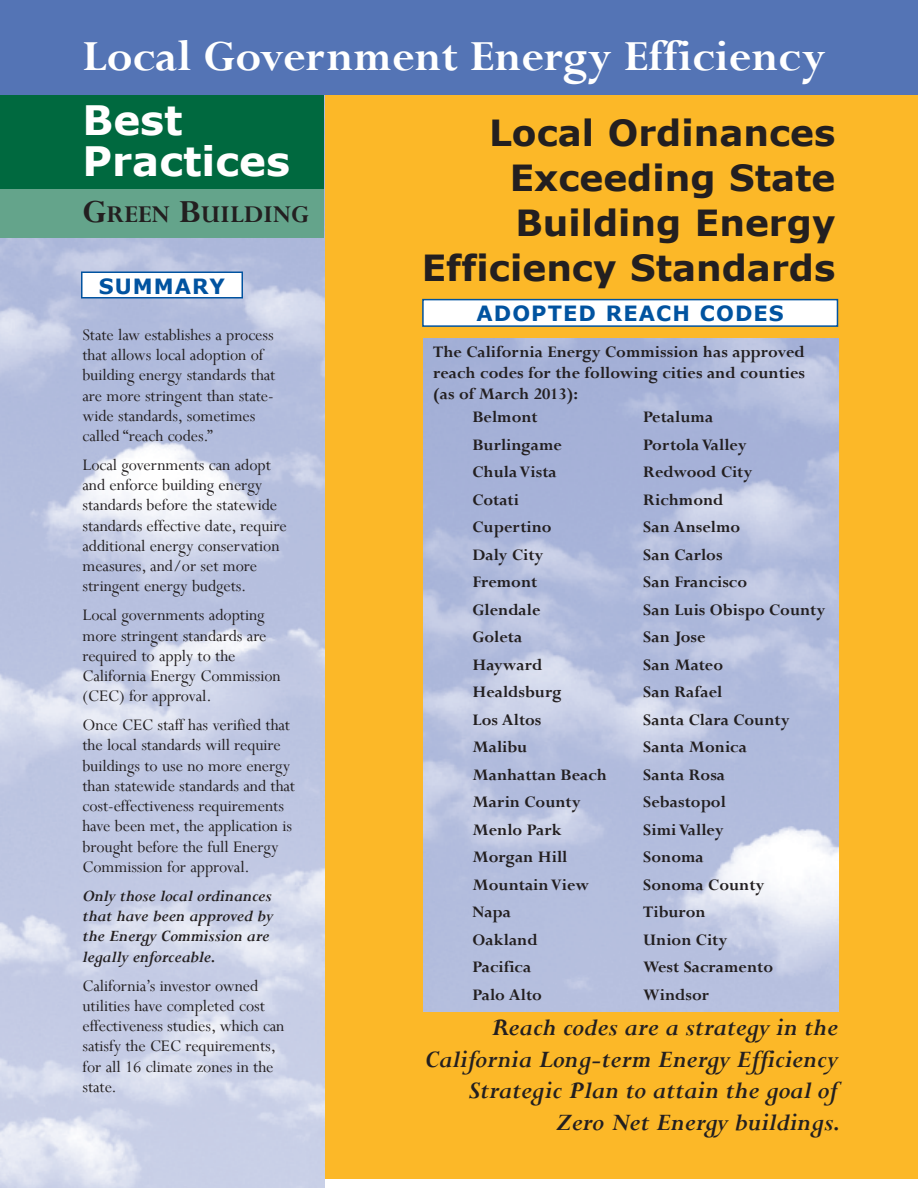
<style>
.page{position:relative;width:918px;height:1188px;background:#fff}
.page>*{position:absolute;margin:0;border:0;box-sizing:border-box;transform-origin:0 0}
.t1{font:700 48px "Perpetua";color:#fff}
.t2{font:700 40.5px/40.5px "Verdana";color:#fff}
.t3{font:700 36px/45px "Verdana";color:#231f20;text-align:right}
.t4{font:italic 700 27px/31.5px "Perpetua";color:#231f20;text-align:right}
.t5{font:700 27px "Perpetua";color:#231f20}
.t6{font:700 21px "Verdana";letter-spacing:.05em;color:#0153a0}
.t7{font:18px/20.2px "Perpetua";letter-spacing:-.005em;color:#231f20}
.t8{font:700 18px/21px "Perpetua";color:#231f20;text-align:justify}
.t9{font:italic 700 18px/20.2px "Perpetua";letter-spacing:-.005em;color:#231f20}
.s1{font-size:36px}
</style>
<div class="page">
<div style="left:324px;top:0;width:594px;height:1179px;background:#fcb828"></div>
<img style="left:0;top:238px;width:324px;height:950px">
<div style="left:0;top:0;width:918px;height:68px;background:#5474b5"></div>
<div style="left:0;top:94px;width:324px;height:95px;background:#00693f"></div>
<div style="left:0;top:189px;width:324px;height:49px;background:#64a48b"></div>
<div style="left:82px;top:272px;width:160px;height:26px;background:#fff"></div>
<div style="left:81px;top:272px;width:162px;height:26px;border:2px solid #0153a0"></div>
<div style="left:0;top:27px;width:918px;height:67px;background:#5474b5"></div>
<div style="left:423px;top:300px;width:414px;height:26px;background:#fff"></div>
<div style="left:422px;top:299px;width:416px;height:28px;border:2px solid #0153a0"></div>
<img style="left:423px;top:339px;width:415px;height:672px">
<p class="t1" style="left:82px;top:26px;width:745px">Local Government Energy Efficiency</p>
<p class="t2" style="left:82px;top:99px;width:209px">Best<br>Practices</p>
<p class="t5" style="left:82px;top:197px;width:226px"><span class="s1">G</span>REEN <span class="s1">B</span>UILDING</p>
<p class="t6" style="left:99px;top:271px;width:128px">SUMMARY</p>
<p class="t7" style="left:82px;top:324px;width:194px">State law establishes a process that allows local adoption of building energy standards that are more stringent than state&shy;wide standards, sometimes called “reach codes.”</p>
<p class="t7" style="left:82px;top:454px;width:206px">Local governments can adopt and enforce building energy standards before the statewide standards effective date, require additional energy conservation measures, and/or set more stringent energy budgets.</p>
<p class="t7" style="left:82px;top:605px;width:200px">Local governments adopting more stringent standards are required to apply to the<br>California Energy Commission (CEC) for approval.</p>
<p class="t7" style="left:82px;top:715px;width:214px">Once CEC staff has verified that the local standards will require buildings to use no more energy than statewide standards and that cost-effectiveness requirements have been met, the application is brought before the full Energy<br>Commission for approval.</p>
<p class="t9" style="left:82px;top:885px;width:192px">Only those local ordinances that have been approved by the Energy Commission are legally enforceable.</p>
<p class="t7" style="left:82px;top:975px;width:204px">California’s investor owned utilities have completed cost effectiveness studies, which can satisfy the CEC requirements, for all 16 climate zones in the state.</p>
<p class="t3" style="left:422px;top:110px;width:415px">Local Ordinances<br>Exceeding State<br>Building Energy<br>Efficiency Standards</p>
<p class="t6" style="left:477px;top:298px;width:309px">ADOPTED REACH CODES</p>
<p class="t8" style="left:433px;top:341px;width:373px">The California Energy Commission has approved reach codes for the following cities and counties (as of March 2013):</p>
<p class="t8" style="left:472px;top:406px;width:67px">Belmont</p>
<p class="t8" style="left:472px;top:434px;width:91px">Burlingame</p>
<p class="t8" style="left:472px;top:461px;width:86px">Chula Vista</p>
<p class="t8" style="left:472px;top:489px;width:48px">Cotati</p>
<p class="t8" style="left:472px;top:516px;width:81px">Cupertino</p>
<p class="t8" style="left:472px;top:544px;width:73px">Daly City</p>
<p class="t8" style="left:472px;top:571px;width:66px">Fremont</p>
<p class="t8" style="left:472px;top:599px;width:70px">Glendale</p>
<p class="t8" style="left:472px;top:626px;width:51px">Goleta</p>
<p class="t8" style="left:472px;top:654px;width:71px">Hayward</p>
<p class="t8" style="left:472px;top:681px;width:91px">Healdsburg</p>
<p class="t8" style="left:472px;top:709px;width:71px">Los Altos</p>
<p class="t8" style="left:472px;top:736px;width:56px">Malibu</p>
<p class="t8" style="left:472px;top:764px;width:136px">Manhattan Beach</p>
<p class="t8" style="left:472px;top:791px;width:110px">Marin County</p>
<p class="t8" style="left:472px;top:819px;width:91px">Menlo Park</p>
<p class="t8" style="left:472px;top:846px;width:97px">Morgan Hill</p>
<p class="t8" style="left:472px;top:874px;width:118px">Mountain View</p>
<p class="t8" style="left:472px;top:901px;width:40px">Napa</p>
<p class="t8" style="left:472px;top:929px;width:67px">Oakland</p>
<p class="t8" style="left:472px;top:956px;width:60px">Pacifica</p>
<p class="t8" style="left:472px;top:984px;width:71px">Palo Alto</p>
<p class="t8" style="left:643px;top:406px;width:71px">Petaluma</p>
<p class="t8" style="left:643px;top:434px;width:105px">Portola Valley</p>
<p class="t8" style="left:643px;top:461px;width:111px">Redwood City</p>
<p class="t8" style="left:643px;top:489px;width:82px">Richmond</p>
<p class="t8" style="left:643px;top:516px;width:98px">San Anselmo</p>
<p class="t8" style="left:643px;top:544px;width:81px">San Carlos</p>
<p class="t8" style="left:643px;top:571px;width:105px">San Francisco</p>
<p class="t8" style="left:643px;top:599px;width:184px">San Luis Obispo County</p>
<p class="t8" style="left:643px;top:626px;width:64px">San Jose</p>
<p class="t8" style="left:643px;top:654px;width:81px">San Mateo</p>
<p class="t8" style="left:643px;top:681px;width:81px">San Rafael</p>
<p class="t8" style="left:643px;top:709px;width:148px">Santa Clara County</p>
<p class="t8" style="left:643px;top:736px;width:105px">Santa Monica</p>
<p class="t8" style="left:643px;top:764px;width:83px">Santa Rosa</p>
<p class="t8" style="left:643px;top:791px;width:84px">Sebastopol</p>
<p class="t8" style="left:643px;top:819px;width:82px">Simi Valley</p>
<p class="t8" style="left:643px;top:846px;width:62px">Sonoma</p>
<p class="t8" style="left:643px;top:874px;width:123px">Sonoma County</p>
<p class="t8" style="left:643px;top:901px;width:64px">Tiburon</p>
<p class="t8" style="left:643px;top:929px;width:86px">Union City</p>
<p class="t8" style="left:643px;top:956px;width:131px">West Sacramento</p>
<p class="t8" style="left:643px;top:984px;width:67px">Windsor</p>
<p class="t4" style="left:425px;top:1012px;width:415px">Reach codes are a strategy in the<br>California Long-term Energy Efficiency<br>Strategic Plan to attain the goal of</p>
<p class="t4" style="left:556px;top:1106px;width:286px">Zero Net Energy buildings.</p>
</div>
